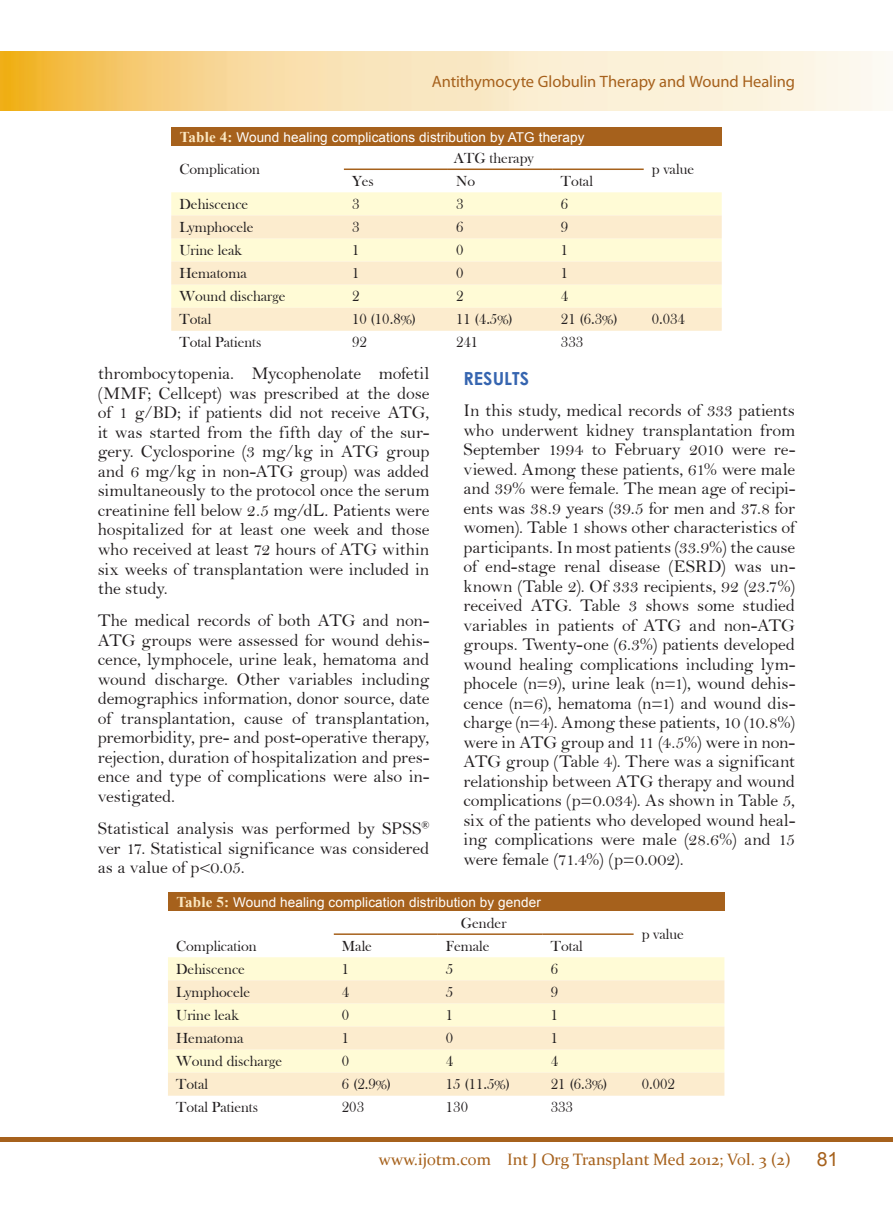
<style>
.page{position:relative;width:893px;height:1212px;background:#fff}
.page>*{position:absolute;margin:0;border:0;box-sizing:border-box;transform-origin:0 0}
.Page_numbering{font:19.5px "Arial";color:#a6611c}
.Body{font:18px/19.5px "Bell";letter-spacing:-.01em;color:#231f20;text-align:justify}
.Heading{font:700 18px "Century Gothic";color:#3665b0}
.t1{font:16.5px "Constantia";color:#a6611c}
.Running_Title{font:16.5px "Myriad Pro";letter-spacing:-.005em;color:#a6611c}
.Table_Text{font:15px "Bask Old Face";color:#231f20}
.Table{font:13.5px "Arial";letter-spacing:.01em;color:#fff}
.s1{font-family:"Times New Roman";font-weight:700;font-size:15px;color:#fbe8c2}
</style>
<div class="page">
<div style="left:0;top:1137px;width:893px;height:5px;background:#a6611c"></div>
<img style="left:0;top:52px;width:886px;height:59px">
<div style="left:171px;top:128px;width:551px;height:18px;background:#a6611c"></div>
<div style="left:171px;top:192px;width:551px;height:23px;background:#fffbd6"></div>
<svg style="left:171px;top:215px;width:551px;height:116px;background:#fdf2d1"></svg>
<hr style="left:344px;top:168px;width:104px;height:2px;background:#a6611c">
<hr style="left:448px;top:168px;width:105px;height:2px;background:#a6611c">
<hr style="left:553px;top:168px;width:91px;height:2px;background:#a6611c">
<div style="left:168px;top:892px;width:556px;height:19px;background:#a6611c"></div>
<div style="left:168px;top:957px;width:556px;height:23px;background:#fffbd6"></div>
<svg style="left:168px;top:980px;width:556px;height:116px;background:#fdf2d1"></svg>
<hr style="left:334px;top:933px;width:104px;height:2px;background:#a6611c">
<hr style="left:438px;top:933px;width:105px;height:2px;background:#a6611c">
<hr style="left:543px;top:933px;width:91px;height:2px;background:#a6611c">
<p class="Running_Title" style="left:432px;top:72px;width:365px">Antithymocyte Globulin Therapy and Wound Healing</p>
<p class="Table" style="left:180px;top:128px;width:406px"><span class="s1">Table 4:</span> Wound healing complications distribution by ATG therapy</p>
<p class="Table_Text" style="left:179px;top:161px;width:82px">Complication</p>
<p class="Table_Text" style="left:454px;top:150px;width:81px">ATG therapy</p>
<p class="Table_Text" style="left:352px;top:173px;width:23px">Yes</p>
<p class="Table_Text" style="left:456px;top:173px;width:21px">No</p>
<p class="Table_Text" style="left:561px;top:173px;width:33px">Total</p>
<p class="Table_Text" style="left:652px;top:161px;width:44px">p value</p>
<p class="Table_Text" style="left:179px;top:196px;width:70px">Dehiscence</p>
<p class="Table_Text" style="left:352px;top:196px;width:9px">3</p>
<p class="Table_Text" style="left:456px;top:196px;width:9px">3</p>
<p class="Table_Text" style="left:561px;top:196px;width:9px">6</p>
<p class="Table_Text" style="left:179px;top:219px;width:76px">Lymphocele</p>
<p class="Table_Text" style="left:352px;top:219px;width:9px">3</p>
<p class="Table_Text" style="left:456px;top:219px;width:9px">6</p>
<p class="Table_Text" style="left:561px;top:219px;width:9px">9</p>
<p class="Table_Text" style="left:179px;top:242px;width:64px">Urine leak</p>
<p class="Table_Text" style="left:352px;top:242px;width:9px">1</p>
<p class="Table_Text" style="left:456px;top:242px;width:9px">0</p>
<p class="Table_Text" style="left:561px;top:242px;width:9px">1</p>
<p class="Table_Text" style="left:179px;top:265px;width:69px">Hematoma</p>
<p class="Table_Text" style="left:352px;top:265px;width:9px">1</p>
<p class="Table_Text" style="left:456px;top:265px;width:9px">0</p>
<p class="Table_Text" style="left:561px;top:265px;width:9px">1</p>
<p class="Table_Text" style="left:179px;top:288px;width:108px">Wound discharge</p>
<p class="Table_Text" style="left:352px;top:288px;width:9px">2</p>
<p class="Table_Text" style="left:456px;top:288px;width:9px">2</p>
<p class="Table_Text" style="left:561px;top:288px;width:9px">4</p>
<p class="Table_Text" style="left:179px;top:311px;width:33px">Total</p>
<p class="Table_Text" style="left:352px;top:311px;width:66px">10 (10.8%)</p>
<p class="Table_Text" style="left:456px;top:311px;width:58px">11 (4.5%)</p>
<p class="Table_Text" style="left:561px;top:311px;width:58px">21 (6.3%)</p>
<p class="Table_Text" style="left:652px;top:311px;width:35px">0.034</p>
<p class="Table_Text" style="left:179px;top:334px;width:84px">Total Patients</p>
<p class="Table_Text" style="left:352px;top:334px;width:16px">92</p>
<p class="Table_Text" style="left:456px;top:334px;width:24px">241</p>
<p class="Table_Text" style="left:561px;top:334px;width:24px">333</p>
<p class="Body" style="left:98px;top:364px;width:333px">thrombocytopenia. Mycophenolate mofetil (MMF; Cellcept) was prescribed at the dose of 1 g/BD; if patients did not receive ATG, it was started from the fifth day of the sur&shy;gery. Cyclosporine (3 mg/kg in ATG group and 6 mg/kg in non-ATG group) was added simultaneously to the protocol once the serum creatinine fell below 2.5 mg/dL. Patients were hospitalized for at least one week and those who received at least 72 hours of ATG within six weeks of transplantation were included in the study.</p>
<p class="Body" style="left:98px;top:611px;width:333px">The medical records of both ATG and non-ATG groups were assessed for wound dehis&shy;cence, lymphocele, urine leak, hematoma and wound discharge. Other variables including demographics information, donor source, date of transplantation, cause of transplantation, premorbidity, pre- and post-operative therapy, rejection, duration of hospitalization and pres&shy;ence and type of complications were also in&shy;vestigated.</p>
<p class="Body" style="left:98px;top:818px;width:333px">Statistical analysis was performed by SPSS<sup>® </sup>ver 17. Statistical significance was considered as a value of p&lt;0.05.</p>
<p class="Heading" style="left:463px;top:365px;width:67px">RESULTS</p>
<p class="Body" style="left:463px;top:401px;width:333px">In this study, medical records of 333 patients who underwent kidney transplantation from September 1994 to February 2010 were re&shy;viewed. Among these patients, 61% were male and 39% were female. The mean age of recipi&shy;ents was 38.9 years (39.5 for men and 37.8 for women). Table 1 shows other characteristics of participants. In most patients (33.9%) the cause of end-stage renal disease (ESRD) was un&shy;known (Table 2). Of 333 recipients, 92 (23.7%) received ATG. Table 3 shows some studied variables in patients of ATG and non-ATG groups. Twenty-one (6.3%) patients developed wound healing complications including lym&shy;phocele (n=9), urine leak (n=1), wound dehis&shy;cence (n=6), hematoma (n=1) and wound dis&shy;charge (n=4). Among these patients, 10 (10.8%) were in ATG group and 11 (4.5%) were in non-ATG group (Table 4). There was a significant relationship between ATG therapy and wound complications (p=0.034). As shown in Table 5, six of the patients who developed wound heal&shy;ing complications were male (28.6%) and 15 were female (71.4%) (p=0.002).</p>
<p class="Table" style="left:176px;top:893px;width:366px"><span class="s1">Table 5:</span> Wound healing complication distribution by gender</p>
<p class="Table_Text" style="left:461px;top:914px;width:47px">Gender</p>
<p class="Table_Text" style="left:642px;top:926px;width:44px">p value</p>
<p class="Table_Text" style="left:176px;top:938px;width:82px">Complication</p>
<p class="Table_Text" style="left:342px;top:938px;width:32px">Male</p>
<p class="Table_Text" style="left:446px;top:938px;width:45px">Female</p>
<p class="Table_Text" style="left:551px;top:938px;width:33px">Total</p>
<p class="Table_Text" style="left:176px;top:961px;width:70px">Dehiscence</p>
<p class="Table_Text" style="left:342px;top:961px;width:9px">1</p>
<p class="Table_Text" style="left:446px;top:961px;width:9px">5</p>
<p class="Table_Text" style="left:551px;top:961px;width:9px">6</p>
<p class="Table_Text" style="left:176px;top:984px;width:76px">Lymphocele</p>
<p class="Table_Text" style="left:342px;top:984px;width:9px">4</p>
<p class="Table_Text" style="left:446px;top:984px;width:9px">5</p>
<p class="Table_Text" style="left:551px;top:984px;width:9px">9</p>
<p class="Table_Text" style="left:176px;top:1007px;width:64px">Urine leak</p>
<p class="Table_Text" style="left:342px;top:1007px;width:9px">0</p>
<p class="Table_Text" style="left:446px;top:1007px;width:9px">1</p>
<p class="Table_Text" style="left:551px;top:1007px;width:9px">1</p>
<p class="Table_Text" style="left:176px;top:1030px;width:69px">Hematoma</p>
<p class="Table_Text" style="left:342px;top:1030px;width:9px">1</p>
<p class="Table_Text" style="left:446px;top:1030px;width:9px">0</p>
<p class="Table_Text" style="left:551px;top:1030px;width:9px">1</p>
<p class="Table_Text" style="left:176px;top:1053px;width:108px">Wound discharge</p>
<p class="Table_Text" style="left:342px;top:1053px;width:9px">0</p>
<p class="Table_Text" style="left:446px;top:1053px;width:9px">4</p>
<p class="Table_Text" style="left:551px;top:1053px;width:9px">4</p>
<p class="Table_Text" style="left:176px;top:1076px;width:33px">Total</p>
<p class="Table_Text" style="left:342px;top:1076px;width:51px">6 (2.9%)</p>
<p class="Table_Text" style="left:446px;top:1076px;width:66px">15 (11.5%)</p>
<p class="Table_Text" style="left:551px;top:1076px;width:58px">21 (6.3%)</p>
<p class="Table_Text" style="left:642px;top:1076px;width:35px">0.002</p>
<p class="Table_Text" style="left:176px;top:1099px;width:84px">Total Patients</p>
<p class="Table_Text" style="left:342px;top:1099px;width:24px">203</p>
<p class="Table_Text" style="left:446px;top:1099px;width:24px">130</p>
<p class="Table_Text" style="left:551px;top:1099px;width:24px">333</p>
<p class="t1" style="left:379px;top:1148px;width:414px">www.ijotm.com Int J Org Transplant Med 2012; Vol. 3 (2)</p>
<p class="Page_numbering" style="left:817px;top:1146px;width:23px">81</p>
</div>
